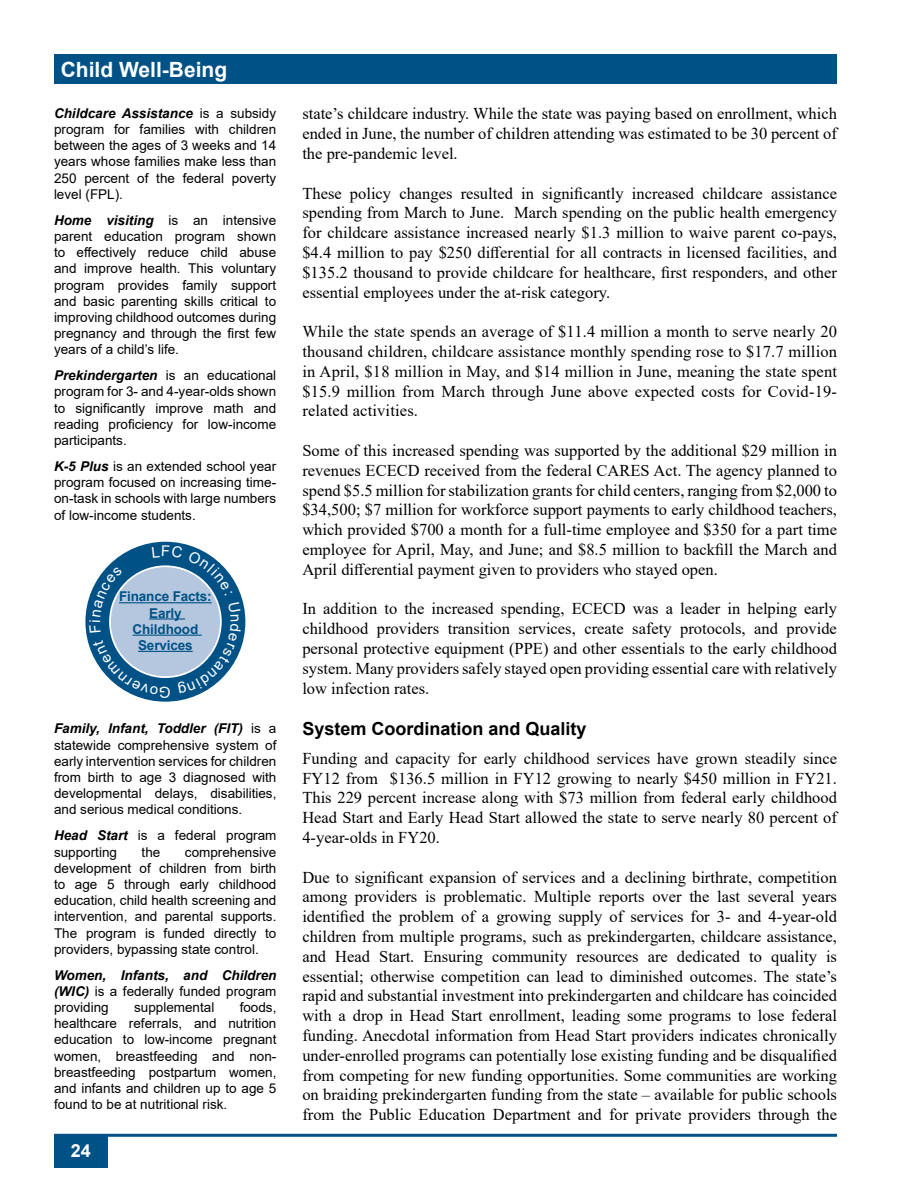
<style>
.page{position:relative;width:918px;height:1188px;background:#fff}
.page>*{position:absolute;margin:0;border:0;box-sizing:border-box;transform-origin:0 0}
.t1{font:700 21px "Arial";color:#fff}
.t2{font:700 18px "Arial";color:#000}
.t3{font:700 18px "Arial";color:#fff}
.t4{font:16.5px/19.8px "Times New Roman";color:#000;text-align:justify}
.t5{font:13.5px/16.2px "Arial";color:#000;text-align:justify}
.t6{font:700 13.5px/16.2px "Arial";letter-spacing:-.01em;color:#005286;text-align:center}
.s1{font-weight:700;font-style:italic}
</style>
<div class="page">
<div style="left:54px;top:1134px;width:54px;height:33px;background:#005286"></div>
<hr style="left:54px;top:1134px;width:783px;height:3px;background:#005286">
<div style="left:54px;top:55px;width:783px;height:29px;background:#005286"></div>
<svg style="left:85px;top:541px;width:161px;height:162px;background:#1d6593"></svg>
<div style="left:110px;top:566px;width:111px;height:111px;background:#b5c7de;border-radius:50%"></div>
<hr style="left:119px;top:602px;width:93px;height:1px;background:#005286">
<hr style="left:149px;top:618px;width:36px;height:2px;background:#005286">
<hr style="left:133px;top:635px;width:69px;height:1px;background:#005286">
<hr style="left:138px;top:651px;width:55px;height:1px;background:#005286">
<svg style="left:152px;top:546px;width:80px;height:49px"></svg>
<svg style="left:178px;top:602px;width:64px;height:91px"></svg>
<svg style="left:93px;top:640px;width:77px;height:58px"></svg>
<svg style="left:89px;top:567px;width:34px;height:66px"></svg>
<p class="t1" style="left:61px;top:55px;width:168px">Child Well-Being</p>
<p class="t5" style="left:54px;top:105px;width:224px"><span class="s1">Childcare Assistance</span> is a subsidy program for families with children between the ages of 3 weeks and 14 years whose families make less than 250 percent of the federal poverty level (FPL).</p>
<p class="t5" style="left:54px;top:212px;width:224px"><span class="s1">Home visiting</span> is an intensive parent education program shown to effectively reduce child abuse and improve health. This voluntary program provides family support and basic parenting skills critical to improving childhood outcomes during pregnancy and through the first few years of a child’s life.</p>
<p class="t5" style="left:54px;top:367px;width:224px"><span class="s1">Prekindergarten</span> is an educational program for 3- and 4-year-olds shown to significantly improve math and reading proficiency for low-income participants.</p>
<p class="t5" style="left:54px;top:458px;width:224px"><span class="s1">K-5 Plus</span> is an extended school year program focused on increasing time&shy;on-task in schools with large numbers of low-income students.</p>
<p class="t6" style="left:119px;top:589px;width:94px">Finance Facts:<br>Early<br>Childhood<br>Services</p>
<p class="t5" style="left:54px;top:721px;width:224px"><span class="s1">Family, Infant, Toddler (FIT)</span> is a statewide comprehensive system of early intervention services for children from birth to age 3 diagnosed with developmental delays, disabilities, and serious medical conditions.</p>
<p class="t5" style="left:54px;top:827px;width:224px"><span class="s1">Head Start</span> is a federal program supporting</p>
<p class="t5" style="left:54px;top:844px;width:224px;text-indent:131px">comprehensive development of children from birth to age 5 through early childhood education, child health screening and intervention, and parental supports.<br>The program is funded directly to providers, bypassing state control.</p>
<p class="t5" style="left:54px;top:967px;width:224px"><span class="s1">Women, Infants, and Children (WIC)</span> is a federally funded program providing</p>
<p class="t5" style="left:142px;top:844px;width:20px">the</p>
<p class="t5" style="left:54px;top:999px;width:224px;text-indent:186px">foods, healthcare referrals, and nutrition education to low-income pregnant women, breastfeeding and non&shy;breastfeeding postpartum women, and infants and children up to age 5 found to be at nutritional risk.</p>
<p class="t5" style="left:134px;top:999px;width:82px">supplemental</p>
<p class="t3" style="left:71px;top:1138px;width:22px">24</p>
<p class="t4" style="left:302px;top:103px;width:536px">state’s childcare industry. While the state was paying based on enrollment, which ended in June, the number of children attending was estimated to be 30 percent of the pre-pandemic level.</p>
<p class="t4" style="left:302px;top:183px;width:536px">These policy changes resulted in significantly increased childcare assistance spending from March to June. March spending on the public health emergency for childcare assistance increased nearly $1.3 million to waive parent co-pays, $4.4 million to pay $250 differential for all contracts in licensed facilities, and $135.2 thousand to provide childcare for healthcare, first responders, and other essential employees under the at-risk category.</p>
<p class="t4" style="left:302px;top:321px;width:536px">While the state spends an average of $11.4 million a month to serve nearly 20 thousand children, childcare assistance monthly spending rose to $17.7 million in April, $18 million in May, and $14 million in June, meaning the state spent $15.9 million from March through June above expected costs for Covid-19- related activities.</p>
<p class="t4" style="left:302px;top:440px;width:536px">Some of this increased spending was supported by the additional $29 million in revenues ECECD received from the federal CARES Act. The agency planned to spend $5.5 million for stabilization grants for child centers, ranging from $2,000 to $34,500; $7 million for workforce support payments to early childhood teachers, which provided $700 a month for a full-time employee and $350 for a part time employee for April, May, and June; and $8.5 million to backfill the March and April differential payment given to providers who stayed open.</p>
<p class="t4" style="left:302px;top:598px;width:536px">In addition to the increased spending, ECECD was a leader in helping early childhood providers transition services, create safety protocols, and provide personal protective equipment (PPE) and other essentials to the early childhood system. Many providers safely stayed open providing essential care with relatively low infection rates.</p>
<p class="t2" style="left:302px;top:716px;width:286px">System Coordination and Quality</p>
<p class="t4" style="left:302px;top:748px;width:536px">Funding and capacity for early childhood services have grown steadily since FY12 from $136.5 million in FY12 growing to nearly $450 million in FY21.<br>This 229 percent increase along with $73 million from federal early childhood Head Start and Early Head Start allowed the state to serve nearly 80 percent of 4-year-olds in FY20.</p>
<p class="t4" style="left:302px;top:867px;width:536px">Due to significant expansion of services and a declining birthrate, competition among providers is problematic. Multiple reports over the last several years identified the problem of a growing supply of services for 3- and 4-year-old children from multiple programs, such as prekindergarten, childcare assistance, and Head Start. Ensuring community resources are dedicated to quality is essential; otherwise competition can lead to diminished outcomes. The state’s rapid and substantial investment into prekindergarten and childcare has coincided with a drop in Head Start enrollment, leading some programs to lose federal funding. Anecdotal information from Head Start providers indicates chronically under-enrolled programs can potentially lose existing funding and be disqualified from competing for new funding opportunities. Some communities are working on braiding prekindergarten funding from the state – available for public schools from the Public Education Department and for private providers through the</p>
</div>
